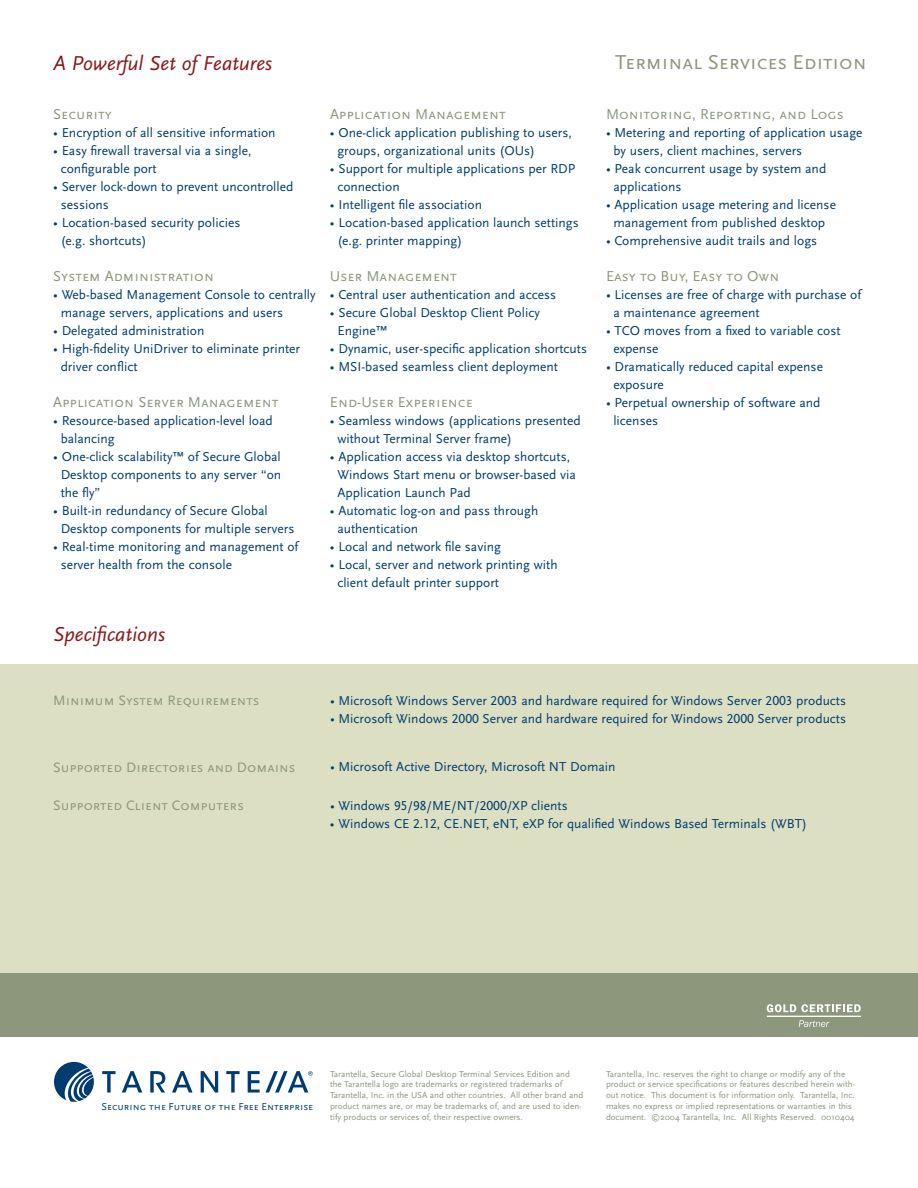
<style>
.page{position:relative;width:918px;height:1188px;background:#fff}
.page>*{position:absolute;margin:0;border:0;box-sizing:border-box;transform-origin:0 0}
.t1{font:italic 21px "Scala Sans";color:#88181b}
.t2{font:21px "Scala Sans Caps";color:#8d977c}
.t3{font:15px "Scala Sans Caps";color:#8d977c}
.t4{font:14.25px "Scala Sans Caps";color:#8d977c}
.t5{font:13.5px/18px "Scala Sans";color:#013c70}
.t6{font:13.5px "Scala Sans LF";color:#013c70}
.t7{font:10.5px "Scala Sans Caps";color:#013c70}
.t8{font:9px/10.8px "Scala Sans";color:#8d977c}
.s1{font-family:"Scala Sans"}
.s2{font-family:"Scala Sans LF"}
</style>
<div class="page">
<div style="left:0;top:664px;width:918px;height:313px;background:#dcdfc2"></div>
<div style="left:0;top:973px;width:918px;height:64px;background:#8d977c"></div>
<svg style="left:102px;top:1071px;width:14px;height:22px"></svg>
<svg style="left:122px;top:1071px;width:20px;height:22px"></svg>
<svg style="left:150px;top:1071px;width:15px;height:22px"></svg>
<svg style="left:172px;top:1071px;width:21px;height:22px"></svg>
<svg style="left:201px;top:1071px;width:17px;height:22px"></svg>
<svg style="left:226px;top:1071px;width:14px;height:22px"></svg>
<svg style="left:54px;top:1062px;width:40px;height:40px"></svg>
<svg style="left:248px;top:1071px;width:65px;height:22px"></svg>
<svg style="left:799px;top:1020px;width:30px;height:7px"></svg>
<svg style="left:767px;top:1004px;width:94px;height:8px"></svg>
<hr style="left:767px;top:1016px;width:94px;height:1px;background:#fff">
<h1 class="t1" style="left:53px;top:51px;width:221px">A Powerful Set of Features</h1>
<p class="t3" style="left:53px;top:106px;width:60px">Security</p>
<p class="t5" style="left:53px;top:124px;width:224px">• Encryption of all sensitive information</p>
<p class="t5" style="left:61px;top:142px;width:192px;text-indent:-7px">• Easy firewall traversal via a single, configurable port</p>
<p class="t5" style="left:61px;top:178px;width:234px;text-indent:-7px">• Server lock-down to prevent uncontrolled sessions</p>
<p class="t5" style="left:61px;top:214px;width:181px;text-indent:-7px">• Location-based security policies (e.g. shortcuts)</p>
<p class="t3" style="left:53px;top:268px;width:162px">System Administration</p>
<p class="t5" style="left:61px;top:286px;width:256px;text-indent:-7px">• Web-based Management Console to centrally manage servers, applications and users</p>
<p class="t5" style="left:53px;top:322px;width:153px">• Delegated administration</p>
<p class="t5" style="left:61px;top:340px;width:241px;text-indent:-7px">• High-fidelity UniDriver to eliminate printer driver conflict</p>
<p class="t3" style="left:53px;top:394px;width:227px">Application Server Management</p>
<p class="t5" style="left:61px;top:412px;width:214px;text-indent:-7px">• Resource-based application-level load balancing</p>
<p class="t5" style="left:61px;top:448px;width:222px;text-align:justify;text-indent:-7px">• One-click scalability™ of Secure Global Desktop components to any server “on the fly”</p>
<p class="t5" style="left:61px;top:502px;width:235px;text-indent:-7px">• Built-in redundancy of Secure Global<br>Desktop components for multiple servers</p>
<p class="t5" style="left:61px;top:538px;width:239px;text-indent:-7px">• Real-time monitoring and management of server health from the console</p>
<h1 class="t1" style="left:53px;top:623px;width:113px">Specifications</h1>
<p class="t3" style="left:330px;top:106px;width:177px">Application Management</p>
<p class="t5" style="left:337px;top:124px;width:236px;text-indent:-7px">• One-click application publishing to users, groups, organizational units (OUs)</p>
<p class="t5" style="left:337px;top:160px;width:239px;text-indent:-7px">• Support for multiple applications per RDP connection</p>
<p class="t5" style="left:330px;top:196px;width:154px">• Intelligent file association</p>
<p class="t5" style="left:337px;top:214px;width:243px;text-indent:-7px">• Location-based application launch settings (e.g. printer mapping)</p>
<p class="t3" style="left:330px;top:268px;width:129px">User Management</p>
<p class="t5" style="left:330px;top:286px;width:228px">• Central user authentication and access</p>
<p class="t5" style="left:337px;top:304px;width:204px;text-indent:-7px">• Secure Global Desktop Client Policy<br>Engine™</p>
<p class="t5" style="left:330px;top:340px;width:259px">• Dynamic, user-specific application shortcuts</p>
<p class="t5" style="left:330px;top:358px;width:230px">• MSI-based seamless client deployment</p>
<p class="t3" style="left:330px;top:394px;width:144px">End-User Experience</p>
<p class="t5" style="left:337px;top:412px;width:245px;text-indent:-7px">• Seamless windows (applications presented without Terminal Server frame)</p>
<p class="t5" style="left:337px;top:448px;width:240px;text-indent:-7px">• Application access via desktop shortcuts,<br>Windows Start menu or browser-based via<br>Application Launch Pad</p>
<p class="t5" style="left:337px;top:502px;width:202px;text-indent:-7px">• Automatic log-on and pass through authentication</p>
<p class="t5" style="left:330px;top:538px;width:172px">• Local and network file saving</p>
<p class="t5" style="left:337px;top:556px;width:222px;text-indent:-7px">• Local, server and network printing with client default printer support</p>
<h1 class="t2" style="left:615px;top:51px;width:253px">Terminal Services Edition</h1>
<p class="t3" style="left:606px;top:106px;width:239px">Monitoring, Reporting, and Logs</p>
<p class="t5" style="left:613px;top:124px;width:251px;text-indent:-7px">• Metering and reporting of application usage by users, client machines, servers</p>
<p class="t5" style="left:613px;top:160px;width:214px;text-indent:-7px">• Peak concurrent usage by system and applications</p>
<p class="t5" style="left:606px;top:196px;width:232px;text-align:center">• Application usage metering and license management from published desktop</p>
<p class="t5" style="left:606px;top:232px;width:213px">• Comprehensive audit trails and logs</p>
<p class="t3" style="left:606px;top:268px;width:175px">Easy to Buy, Easy to Own</p>
<p class="t5" style="left:613px;top:286px;width:249px;text-indent:-7px">• Licenses are free of charge with purchase of a maintenance agreement</p>
<p class="t5" style="left:613px;top:322px;width:229px;text-indent:-7px">• TCO moves from a fixed to variable cost expense</p>
<p class="t5" style="left:613px;top:358px;width:211px;text-indent:-7px">• Dramatically reduced capital expense exposure</p>
<p class="t5" style="left:613px;top:394px;width:209px;text-indent:-7px">• Perpetual ownership of software and licenses</p>
<p class="t4" style="left:53px;top:693px;width:208px">Minimum System Requirements</p>
<p class="t6" style="left:330px;top:693px;width:518px">• Microsoft Windows Server 2003 and hardware required for Windows Server 2003 products</p>
<p class="t6" style="left:330px;top:711px;width:518px">• Microsoft Windows 2000 Server and hardware required for Windows 2000 Server products</p>
<p class="t4" style="left:53px;top:760px;width:244px">Supported Directories and Domains</p>
<p class="t5" style="left:330px;top:758px;width:287px">• Microsoft Active Directory, Microsoft NT Domain</p>
<p class="t6" style="left:330px;top:798px;width:239px"><span class="s1">• Windows</span> 95/98/ME/NT/2000/XP <span class="s1">clients</span></p>
<p class="t5" style="left:330px;top:815px;width:478px">• Windows CE <span class="s2">2.12,</span> CE.NET, eNT, eXP for qualified Windows Based Terminals (WBT)</p>
<p class="t4" style="left:53px;top:798px;width:193px">Supported Client Computers</p>
<p class="t7" style="left:101px;top:1101px;width:213px">Securing the Future of the Free Enterprise</p>
<p class="t8" style="left:330px;top:1068px;width:255px">Tarantella, Secure Global Desktop Terminal Services Edition and the Tarantella logo are trademarks or registered trademarks of Tarantella, Inc. in the USA and other countries. All other brand and product names are, or may be trademarks of, and are used to iden&shy;tify products or services of, their respective owners.</p>
<p class="t8" style="left:606px;top:1068px;width:251px">Tarantella, Inc. reserves the right to change or modify any of the product or service specifications or features described herein with&shy;out notice. This document is for information only. Tarantella, Inc. makes no express or implied representations or warranties in this document. ©2004 Tarantella, Inc. All Rights Reserved. 0010404</p>
</div>
